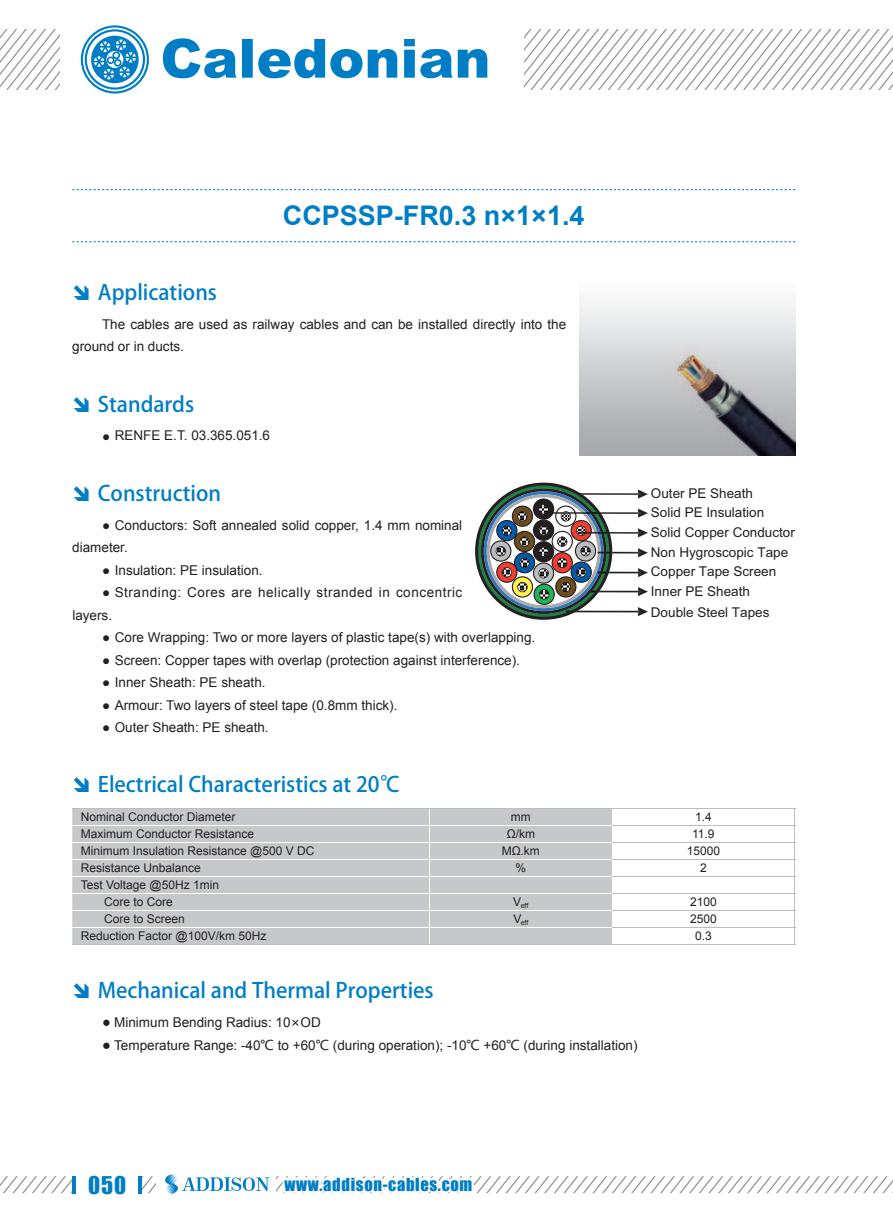
<style>
.page{position:relative;width:893px;height:1212px;background:#fff}
.page>*{position:absolute;margin:0;border:0;box-sizing:border-box;transform-origin:0 0}
.t1{font:700 27px "Arial";color:#007ec5}
.t2{font:22.5px "Impact";color:#007ec5}
.t3{font:21px "Adobe Heiti Std";color:#007ec5}
.t4{font:16.5px "Impact";letter-spacing:.04em;color:#007ec5}
.t5{font:13.5px/22.5px "Arial";color:#231f20}
.t6{font:13.5px/22.5px "Arial";letter-spacing:.04em;color:#231f20}
.t7{font:12px/17px "Arial";color:#231f20}
.t8{font:7.05px "Arial";letter-spacing:-.01em;color:#231f20}
.s1{font-family:"Microsoft Ya Hei"}
</style>
<div class="page">
<svg style="left:81px;top:25px;width:406px;height:69px"></svg>
<svg style="left:524px;top:30px;width:369px;height:59px"></svg>
<svg style="left:0;top:30px;width:60px;height:59px"></svg>
<svg style="left:0;top:1174px;width:893px;height:20px"></svg>
<svg style="left:72px;top:189px;width:723px;height:1px"></svg>
<svg style="left:72px;top:241px;width:723px;height:1px"></svg>
<div style="left:72px;top:809px;width:540px;height:135px;background:#c7c8ca"></div>
<hr style="left:72px;top:825px;width:358px;height:1px;background:#fff">
<hr style="left:430px;top:825px;width:182px;height:1px;background:#fff">
<hr style="left:72px;top:842px;width:358px;height:1px;background:#fff">
<hr style="left:430px;top:842px;width:182px;height:1px;background:#fff">
<hr style="left:72px;top:859px;width:358px;height:1px;background:#fff">
<hr style="left:430px;top:859px;width:182px;height:1px;background:#fff">
<hr style="left:72px;top:876px;width:358px;height:1px;background:#fff">
<hr style="left:430px;top:876px;width:182px;height:1px;background:#fff">
<hr style="left:72px;top:893px;width:358px;height:1px;background:#fff">
<hr style="left:430px;top:893px;width:182px;height:1px;background:#fff">
<hr style="left:72px;top:910px;width:358px;height:1px;background:#fff">
<hr style="left:430px;top:910px;width:182px;height:1px;background:#fff">
<hr style="left:72px;top:927px;width:358px;height:1px;background:#fff">
<hr style="left:430px;top:927px;width:182px;height:1px;background:#fff">
<svg style="left:429px;top:809px;width:1px;height:135px"></svg>
<hr style="left:612px;top:825px;width:183px;height:1px;background:#bcbdc0">
<hr style="left:612px;top:842px;width:183px;height:1px;background:#bcbdc0">
<hr style="left:612px;top:859px;width:183px;height:1px;background:#bcbdc0">
<hr style="left:612px;top:876px;width:183px;height:1px;background:#bcbdc0">
<hr style="left:612px;top:893px;width:183px;height:1px;background:#bcbdc0">
<hr style="left:612px;top:910px;width:183px;height:1px;background:#bcbdc0">
<hr style="left:612px;top:927px;width:183px;height:1px;background:#bcbdc0">
<hr style="left:72px;top:808px;width:358px;height:1px;background:#bcbdc0">
<hr style="left:430px;top:808px;width:182px;height:1px;background:#bcbdc0">
<hr style="left:612px;top:808px;width:183px;height:1px;background:#bcbdc0">
<svg style="left:794px;top:809px;width:1px;height:135px"></svg>
<hr style="left:72px;top:944px;width:358px;height:1px;background:#bcbdc0">
<hr style="left:430px;top:944px;width:182px;height:1px;background:#bcbdc0">
<hr style="left:612px;top:944px;width:183px;height:1px;background:#bcbdc0">
<img style="left:579px;top:302px;width:216px;height:154px">
<svg style="left:475px;top:483px;width:173px;height:137px"></svg>
<h1 class="t1" style="left:283px;top:197px;width:303px">CCPSSP-FR0.3 n×1×1.4</h1>
<h3 class="t3" style="left:98px;top:280px;width:121px">Applications</h3>
<p class="t5" style="left:72px;top:313px;width:496px;text-indent:30px">The cables are used as railway cables and can be installed directly into the ground or in ducts.</p>
<h3 class="t3" style="left:98px;top:392px;width:98px">Standards</h3>
<p class="t5" style="left:102px;top:425px;width:170px">● RENFE E.T. 03.365.051.6</p>
<h3 class="t3" style="left:98px;top:481px;width:125px">Construction</h3>
<p class="t5" style="left:72px;top:514px;width:392px;text-indent:30px">● Conductors: Soft annealed solid copper, 1.4 mm nominal diameter.</p>
<p class="t5" style="left:102px;top:559px;width:162px">● Insulation: PE insulation.</p>
<p class="t6" style="left:72px;top:581px;width:392px;text-indent:30px">● Stranding: Cores are helically stranded in concentric layers.</p>
<p class="t5" style="left:102px;top:626px;width:435px">● Core Wrapping: Two or more layers of plastic tape(s) with overlapping.</p>
<p class="t5" style="left:102px;top:649px;width:419px">● Screen: Copper tapes with overlap (protection against interference).</p>
<p class="t5" style="left:102px;top:671px;width:165px">● Inner Sheath: PE sheath.</p>
<p class="t5" style="left:102px;top:694px;width:297px">● Armour: Two layers of steel tape (0.8mm thick).</p>
<p class="t5" style="left:102px;top:716px;width:168px">● Outer Sheath: PE sheath.</p>
<p class="t5" style="left:651px;top:482px;width:104px">Outer PE Sheath</p>
<p class="t5" style="left:651px;top:501px;width:115px">Solid PE Insulation</p>
<p class="t5" style="left:651px;top:521px;width:146px">Solid Copper Conductor</p>
<p class="t5" style="left:651px;top:541px;width:139px">Non Hygroscopic Tape</p>
<p class="t5" style="left:651px;top:580px;width:101px">Inner PE Sheath</p>
<p class="t5" style="left:651px;top:560px;width:127px">Copper Tape Screen</p>
<p class="t5" style="left:651px;top:601px;width:120px">Double Steel Tapes</p>
<h3 class="t3" style="left:98px;top:772px;width:304px">Electrical Characteristics at 20℃</h3>
<p class="t7" style="left:81px;top:808px;width:156px">Nominal Conductor Diameter</p>
<p class="t7" style="left:511px;top:808px;width:21px">mm</p>
<p class="t7" style="left:695px;top:808px;width:18px">1.4</p>
<p class="t7" style="left:81px;top:825px;width:175px">Maximum Conductor Resistance</p>
<p class="t7" style="left:507px;top:825px;width:30px">Ω/km</p>
<p class="t7" style="left:692px;top:825px;width:24px">11.9</p>
<p class="t7" style="left:81px;top:842px;width:235px">Minimum Insulation Resistance @500 V DC</p>
<p class="t7" style="left:502px;top:842px;width:40px">MΩ.km</p>
<p class="t7" style="left:687px;top:842px;width:35px">15000</p>
<p class="t7" style="left:81px;top:859px;width:122px">Resistance Unbalance</p>
<p class="t7" style="left:515px;top:859px;width:12px">%</p>
<p class="t7" style="left:700px;top:859px;width:8px">2</p>
<p class="t7" style="left:104px;top:876px;width:116px;text-indent:-23px">Test Voltage @50Hz 1min<br>Core to Core</p>
<p class="t8" style="left:513px;top:901px;width:17px"><sup>V</sup>eff</p>
<p class="t7" style="left:690px;top:893px;width:28px">2100</p>
<p class="t7" style="left:104px;top:910px;width:82px">Core to Screen</p>
<p class="t8" style="left:513px;top:918px;width:17px"><sup>V</sup>eff</p>
<p class="t7" style="left:690px;top:910px;width:28px">2500</p>
<p class="t7" style="left:81px;top:927px;width:187px">Reduction Factor @100V/km 50Hz</p>
<p class="t7" style="left:695px;top:927px;width:18px">0.3</p>
<h3 class="t3" style="left:98px;top:978px;width:337px">Mechanical and Thermal Properties</h3>
<p class="t5" style="left:102px;top:1011px;width:220px"><span class="s1">●</span> Minimum Bending Radius: 10<span class="s1">×</span>OD</p>
<p class="t5" style="left:102px;top:1034px;width:537px"><span class="s1">●</span> Temperature Range: -40<span class="s1">℃</span> to +60<span class="s1">℃</span> (during operation); -10<span class="s1">℃</span> +60<span class="s1">℃</span> (during installation)</p>
<h2 class="t2" style="left:88px;top:1167px;width:40px">050</h2>
<p class="t4" style="left:284px;top:1171px;width:189px">www.addison-cables.com</p>
</div>
